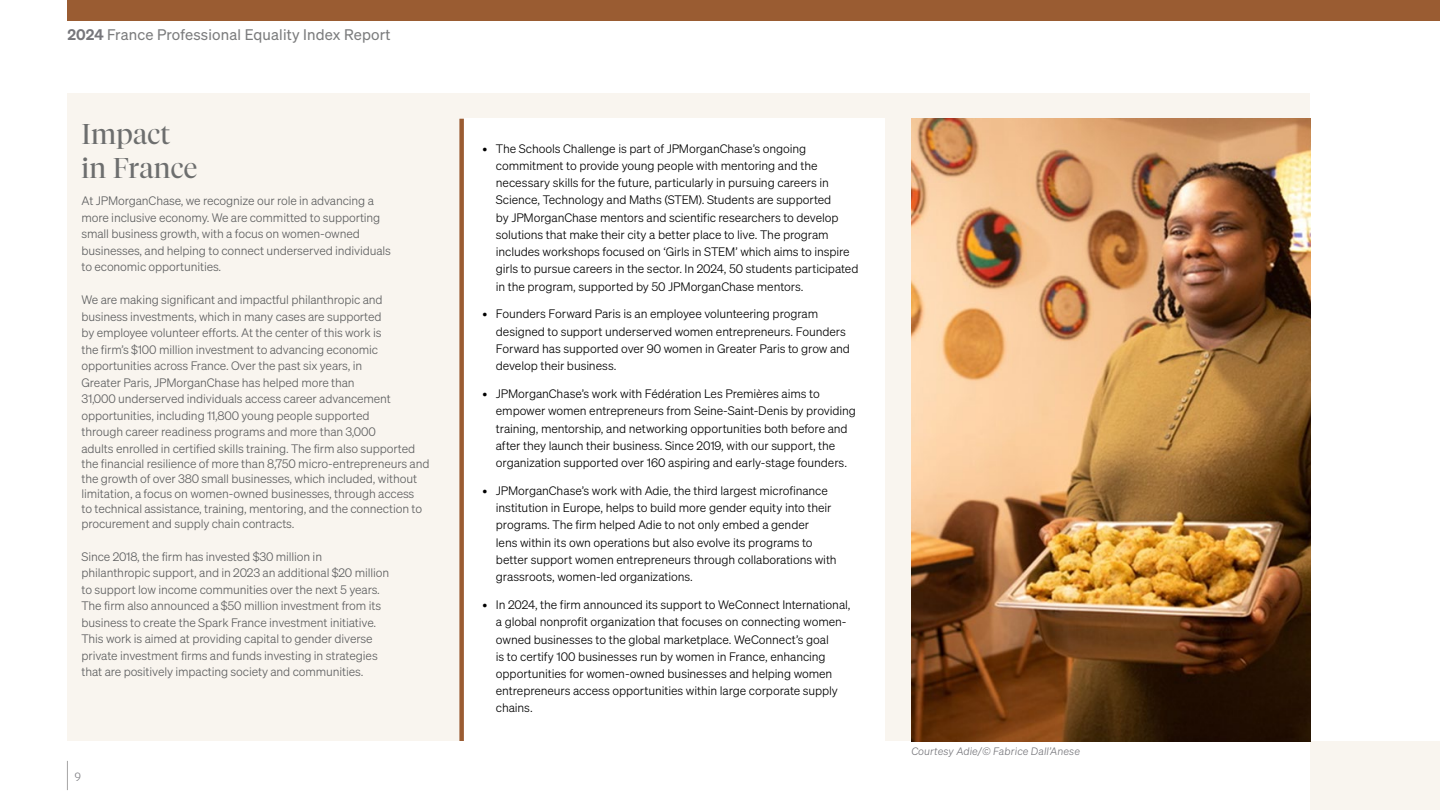
<style>
.page{position:relative;width:1440px;height:810px;background:#fff}
.page>*{position:absolute;margin:0;border:0;box-sizing:border-box;transform-origin:0 0}
.t1{font:28.5px/33.8px "JPMC Tiempos";letter-spacing:.01em;color:#6d6e6e}
.t2{font:15px "Sons";letter-spacing:.01em;color:#7b7c7d}
.t3{font:300 12.75px "Amplitude";color:#76767b}
.t4{font:300 12px/17.2px "Sons";letter-spacing:-.01em;color:#000}
.t5{font:300 12px/16.5px "Sons";letter-spacing:-.01em;color:#5d5e5f}
.t6{font:italic 300 10.5px "Sons";letter-spacing:.01em;color:#76767b}
.s1{font-weight:600;color:#76767b}
.s2{font-weight:400}
</style>
<div class="page">
<div style="left:1310px;top:741px;width:130px;height:69px;background:#f9f5ef"></div>
<div style="left:68px;top:0;width:1372px;height:20px;background:#9a5c32"></div>
<svg style="left:67px;top:761px;width:1px;height:29px"></svg>
<div style="left:68px;top:93px;width:1242px;height:648px;background:#f9f5ef"></div>
<div style="left:459px;top:119px;width:426px;height:625px;background:#fff"></div>
<img style="left:911px;top:119px;width:399px;height:622px">
<div style="left:459px;top:119px;width:5px;height:622px;background:#9a5c32"></div>
<p class="t2" style="left:68px;top:26px;width:325px"><span class="s1">2024</span> France Professional Equality Index Report</p>
<h1 class="t1" style="left:81px;top:118px;width:117px">Impact in France</h1>
<p class="t5" style="left:81px;top:193px;width:311px">At JPMorganChase, we recognize our role in advancing a more inclusive economy. We are committed to supporting small business growth, with a focus on women-owned businesses, and helping to connect underserved individuals to economic opportunities.</p>
<p class="t5" style="left:81px;top:292px;width:335px">We are making significant and impactful philanthropic and business investments, which in many cases are supported<br>by employee volunteer efforts. At the center of this work is<br>the firm’s $100 million investment to advancing economic opportunities across France. Over the past six years, in<br>Greater Paris, JPMorganChase has helped more than<br>31,000 underserved individuals access career advancement opportunities, including 11,800 young people supported<br>through career readiness programs and more than 3,000<br>adults enrolled in certified skills training. The firm also supported</p>
<p class="t5" style="left:81px;top:456px;width:350px;line-height:15px">the financial resilience of more than 8,750 micro-entrepreneurs and the growth of over 380 small businesses, which included, without limitation, a focus on women-owned businesses, through access<br>to technical assistance, training, mentoring, and the connection to procurement and supply chain contracts.</p>
<p class="t5" style="left:81px;top:548px;width:309px">Since 2018, the firm has invested $30 million in philanthropic support, and in 2023 an additional $20 million to support low income communities over the next 5 years.<br>The firm also announced a $50 million investment from its business to create the Spark France investment initiative.<br>This work is aimed at providing capital to gender diverse private investment firms and funds investing in strategies that are positively impacting society and communities.</p>
<p class="t3" style="left:74px;top:768px;width:8px">9</p>
<p class="t4" style="left:496px;top:140px;width:364px;text-indent:-14px"><span class="s2">•</span> The Schools Challenge is part of JPMorganChase’s ongoing commitment to provide young people with mentoring and the necessary skills for the future, particularly in pursuing careers in Science, Technology and Maths (STEM). Students are supported<br>by JPMorganChase mentors and scientific researchers to develop solutions that make their city a better place to live. The program includes workshops focused on ‘Girls in STEM’ which aims to inspire girls to pursue careers in the sector. In 2024, 50 students participated in the program, supported by 50 JPMorganChase mentors.</p>
<p class="t4" style="left:496px;top:305px;width:356px;text-indent:-14px"><span class="s2">•</span> Founders Forward Paris is an employee volunteering program designed to support underserved women entrepreneurs. Founders Forward has supported over 90 women in Greater Paris to grow and develop their business.</p>
<p class="t4" style="left:496px;top:385px;width:361px;text-indent:-14px"><span class="s2">•</span> JPMorganChase’s work with Fédération Les Premières aims to empower women entrepreneurs from Seine-Saint-Denis by providing training, mentorship, and networking opportunities both before and after they launch their business. Since 2019, with our support, the organization supported over 160 aspiring and early-stage founders.</p>
<p class="t4" style="left:496px;top:482px;width:342px;text-indent:-14px"><span class="s2">•</span> JPMorganChase’s work with Adie, the third largest microfinance institution in Europe, helps to build more gender equity into their programs. The firm helped Adie to not only embed a gender<br>lens within its own operations but also evolve its programs to better support women entrepreneurs through collaborations with grassroots, women-led organizations.</p>
<p class="t4" style="left:496px;top:596px;width:356px;text-indent:-14px"><span class="s2">•</span> In 2024, the firm announced its support to WeConnect International, a global nonprofit organization that focuses on connecting women&shy;owned businesses to the global marketplace. WeConnect’s goal<br>is to certify 100 businesses run by women in France, enhancing opportunities for women-owned businesses and helping women entrepreneurs access opportunities within large corporate supply chains.</p>
<p class="t6" style="left:911px;top:746px;width:170px">Courtesy Adie/© Fabrice Dall’Anese</p>
</div>
